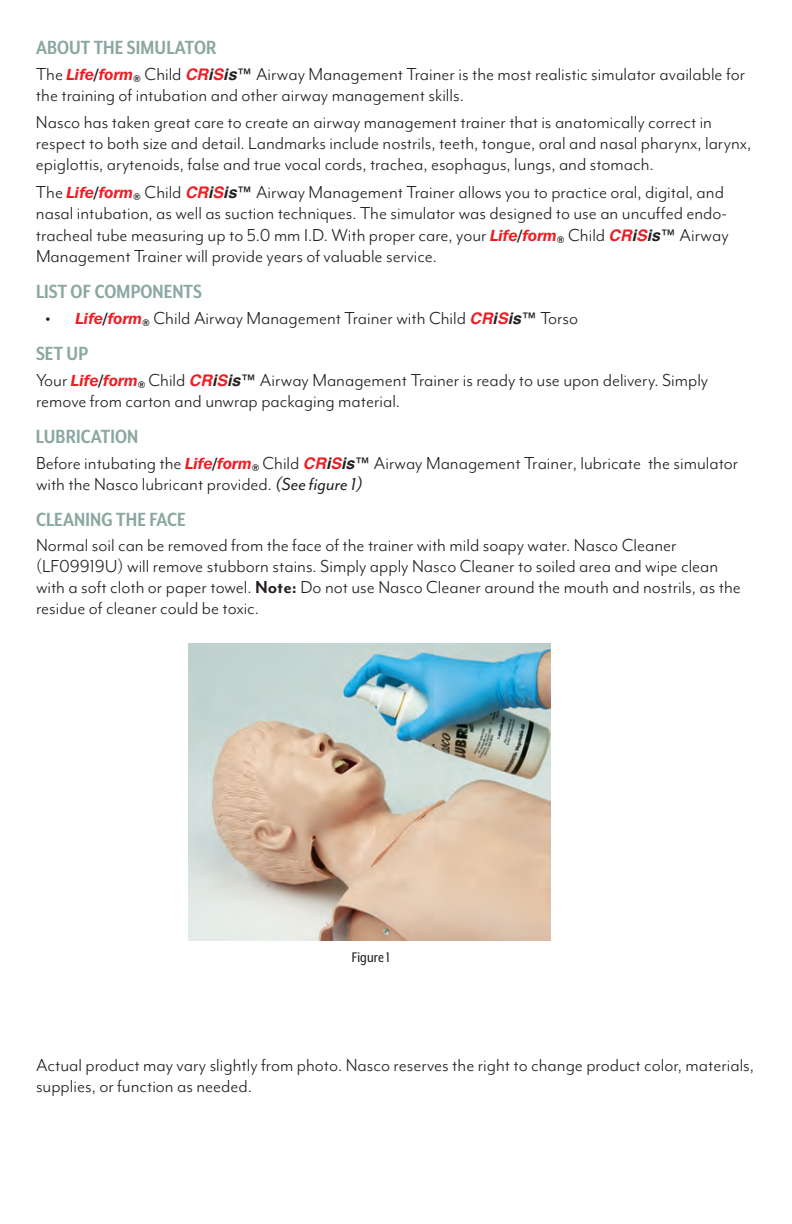
<style>
.page{position:relative;width:792px;height:1224px;background:#fff}
.page>*{position:absolute;margin:0;border:0;box-sizing:border-box;transform-origin:0 0}
.t1{font:700 22px "Mr Eaves XL Mod Nar OT";letter-spacing:.005em;color:#8ba7a1}
.t2{font:20px/21px "Mr Eaves Mod OT";color:#231f20}
.t3{font:16px "Mr Eaves XL Mod Nar OT";letter-spacing:.01em;color:#231f20}
.s1{font-family:"Franklin Gothic IT Cby BT";font-weight:600;font-style:italic;font-size:16px;color:#ee1d23}
.s2{font-family:"Franklin Gothic IT Cby BT";font-weight:600;font-style:italic;font-size:16px}
.s3{font-family:"Helvetica";font-weight:700;font-style:italic;font-size:16px;color:#ee1d23}
.s4{font-family:"Helvetica";font-weight:700;font-style:italic;font-size:16px}
.s5{font-family:"Helvetica";font-size:16px}
.s6{font-weight:700}
.s7{font-style:italic}
</style>
<div class="page">
<img style="left:189px;top:644px;width:361px;height:296px">
<p class="t1" style="left:36px;top:36px;width:182px">ABOUT THE SIMULATOR</p>
<p class="t2" style="left:36px;top:63px;width:711px">The <span class="s1">Life</span><span class="s2">/</span><span class="s1">form</span><sub>®</sub> Child <span class="s3">CR</span><span class="s4">i</span><span class="s3">S</span><span class="s4">is</span><span class="s5">™</span> Airway Management Trainer is the most realistic simulator available for the training of intubation and other airway management skills.</p>
<p class="t2" style="left:36px;top:111px;width:717px">Nasco has taken great care to create an airway management trainer that is anatomically correct in respect to both size and detail. Landmarks include nostrils, teeth, tongue, oral and nasal pharynx, larynx, epiglottis, arytenoids, false and true vocal cords, trachea, esophagus, lungs, and stomach.</p>
<p class="t2" style="left:36px;top:181px;width:694px">The <span class="s1">Life</span><span class="s2">/</span><span class="s1">form</span><sub>®</sub> Child <span class="s3">CR</span><span class="s4">i</span><span class="s3">S</span><span class="s4">is</span><span class="s5">™</span> Airway Management Trainer allows you to practice oral, digital, and nasal intubation, as well as suction techniques. The simulator was designed to use an uncuffed endo&shy;tracheal tube measuring up to 5.0 mm I.D. With proper care, your <span class="s1">Life</span><span class="s2">/</span><span class="s1">form</span><sub>®</sub> Child <span class="s3">CR</span><span class="s4">i</span><span class="s3">S</span><span class="s4">is</span><span class="s5">™</span> Airway Management Trainer will provide years of valuable service.</p>
<p class="t1" style="left:36px;top:280px;width:168px">LIST OF COMPONENTS</p>
<p class="t2" style="left:45px;top:307px;width:535px"><span class="s6">•</span> <span class="s1">Life</span><span class="s2">/</span><span class="s1">form</span><sub>®</sub> Child Airway Management Trainer with Child <span class="s3">CR</span><span class="s4">i</span><span class="s3">S</span><span class="s4">is</span><span class="s5">™</span> Torso</p>
<p class="t1" style="left:36px;top:342px;width:53px">SET UP</p>
<p class="t2" style="left:36px;top:369px;width:674px">Your <span class="s1">Life</span><span class="s2">/</span><span class="s1">form</span><sub>®</sub> Child <span class="s3">CR</span><span class="s4">i</span><span class="s3">S</span><span class="s4">is</span><span class="s5">™</span> Airway Management Trainer is ready to use upon delivery. Simply remove from carton and unwrap packaging material.</p>
<p class="t1" style="left:36px;top:425px;width:104px">LUBRICATION</p>
<p class="t2" style="left:36px;top:452px;width:704px">Before intubating the <span class="s1">Life</span><span class="s2">/</span><span class="s1">form</span><sub>®</sub> Child <span class="s3">CR</span><span class="s4">i</span><span class="s3">S</span><span class="s4">is</span><span class="s5">™</span> Airway Management Trainer, lubricate the simulator with the Nasco lubricant provided. <span class="s7">(See figure 1)</span></p>
<p class="t1" style="left:36px;top:508px;width:151px">CLEANING THE FACE</p>
<p class="t2" style="left:36px;top:534px;width:706px">Normal soil can be removed from the face of the trainer with mild soapy water. Nasco Cleaner (LF09919U) will remove stubborn stains. Simply apply Nasco Cleaner to soiled area and wipe clean with a soft cloth or paper towel. <span class="s6">Note:</span> Do not use Nasco Cleaner around the mouth and nostrils, as the residue of cleaner could be toxic.</p>
<p class="t3" style="left:352px;top:949px;width:40px">Figure 1</p>
<p class="t2" style="left:36px;top:1055px;width:720px">Actual product may vary slightly from photo. Nasco reserves the right to change product color, materials, supplies, or function as needed.</p>
</div>
